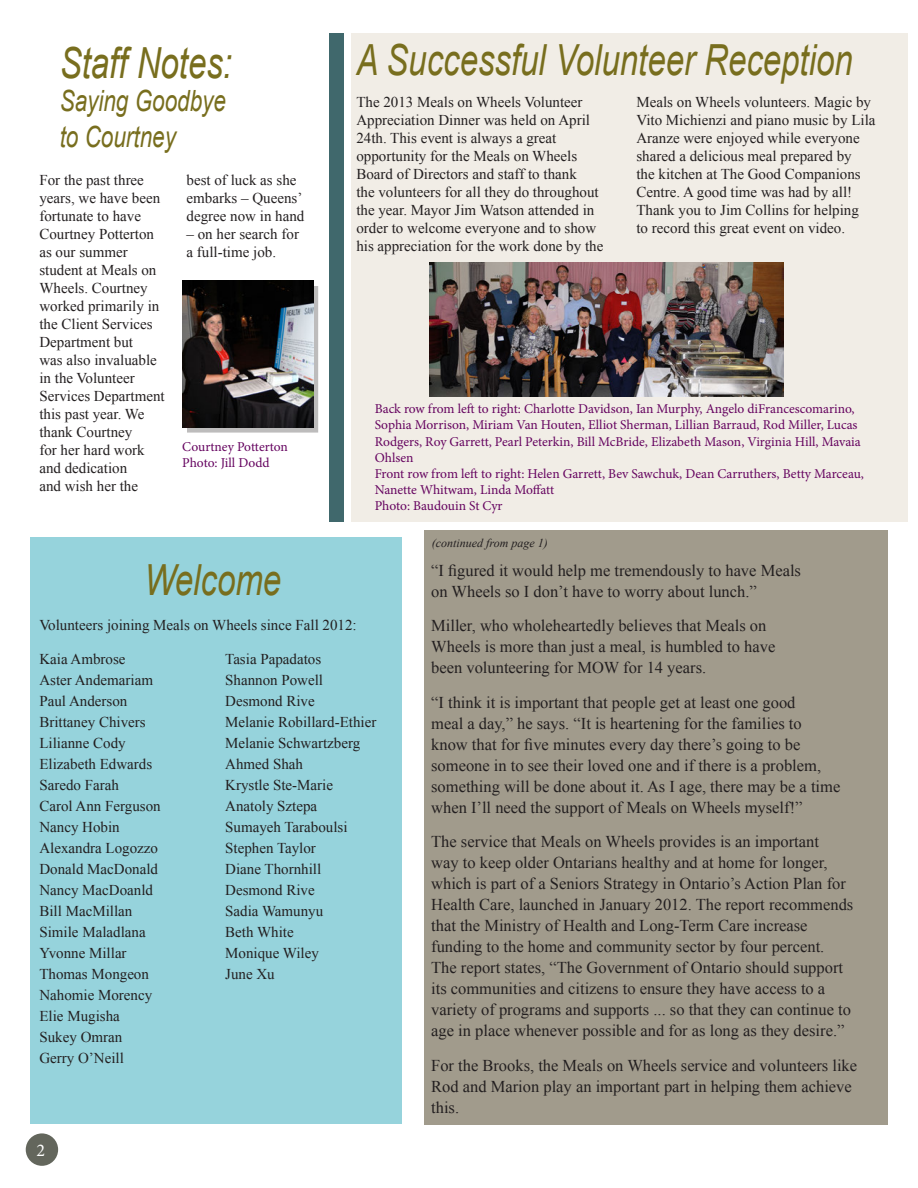
<style>
.page{position:relative;width:918px;height:1188px;background:#fff}
.page>*{position:absolute;margin:0;border:0;box-sizing:border-box;transform-origin:0 0}
.t1{font:italic 42.9px "Arial";color:#786e1e;scale:.77 1}
.t2{font:italic 29.25px/36px "Arial";color:#786e1e;scale:.77 1}
.t3{font:18px "Minion Pro";color:#fff}
.t4{font:16.5px/21px "Times New Roman";color:#231f20}
.t5{font:15px/18px "Times New Roman";color:#231f20}
.t6{font:13.5px/16.2px "Minion Pro";color:#65035f}
.t7{font:italic 12px "Times New Roman";color:#231f20}
</style>
<div class="page">
<hr style="left:917px;top:33px;width:1px;height:661px;background:#96d3dc">
<div style="left:424px;top:530px;width:464px;height:594px;background:#a19b8c"></div>
<div style="left:351px;top:33px;width:556px;height:489px;background:#f1ede6"></div>
<div style="left:30px;top:537px;width:372px;height:587px;background:#96d3dc"></div>
<div style="left:187px;top:286px;width:131px;height:147px;background:#231f20;opacity:.3"></div>
<img style="left:182px;top:281px;width:131px;height:147px">
<div style="left:329px;top:33px;width:14px;height:489px;background:#40686c"></div>
<img style="left:430px;top:262px;width:353px;height:134px">
<div style="left:26px;top:1133px;width:32px;height:33px;background:#63665c;border-radius:50%"></div>
<h1 class="t1" style="left:60px;top:35px;width:225px">Staff Notes:</h1>
<h2 class="t2" style="left:60px;top:83px;width:218px">Saying Goodbye to Courtney</h2>
<p class="t5" style="left:39px;top:171px;width:127px">For the past three years, we have been fortunate to have<br>Courtney Potterton as our summer student at Meals on<br>Wheels. Courtney worked primarily in the Client Services<br>Department but<br>was also invaluable in the Volunteer<br>Services Department this past year. We thank Courtney<br>for her hard work and dedication<br>and wish her the</p>
<p class="t5" style="left:187px;top:171px;width:119px">best of luck as she embarks – Queens’ degree now in hand</p>
<p class="t5" style="left:187px;top:225px;width:114px">– on her search for a full-time job.</p>
<p class="t6" style="left:182px;top:438px;width:107px">Courtney Potterton<br>Photo: Jill Dodd</p>
<h1 class="t1" style="left:356px;top:32px;width:646px">A Successful Volunteer Reception</h1>
<p class="t5" style="left:356px;top:92px;width:249px">The 2013 Meals on Wheels Volunteer Appreciation Dinner was held on April 24th. This event is always a great opportunity for the Meals on Wheels Board of Directors and staff to thank<br>the volunteers for all they do throughout the year. Mayor Jim Watson attended in order to welcome everyone and to show his appreciation for the work done by the</p>
<p class="t5" style="left:636px;top:92px;width:241px">Meals on Wheels volunteers. Magic by Vito Michienzi and piano music by Lila Aranze were enjoyed while everyone shared a delicious meal prepared by<br>the kitchen at The Good Companions Centre. A good time was had by all!<br>Thank you to Jim Collins for helping<br>to record this great event on video.</p>
<p class="t6" style="left:375px;top:401px;width:491px">Back row from left to right: Charlotte Davidson, Ian Murphy, Angelo diFrancescomarino, Sophia Morrison, Miriam Van Houten, Elliot Sherman, Lillian Barraud, Rod Miller, Lucas Rodgers, Roy Garrett, Pearl Peterkin, Bill McBride, Elizabeth Mason, Virginia Hill, Mavaia Ohlsen<br>Front row from left to right: Helen Garrett, Bev Sawchuk, Dean Carruthers, Betty Marceau, Nanette Whitwam, Linda Moffatt<br>Photo: Baudouin St Cyr</p>
<p class="t7" style="left:432px;top:534px;width:117px">(continued from page 1)</p>
<h1 class="t1" style="left:144px;top:553px;width:179px">Welcome</h1>
<p class="t5" style="left:39px;top:616px;width:319px">Volunteers joining Meals on Wheels since Fall 2012:</p>
<p class="t5" style="left:39px;top:649px;width:123px;line-height:21px">Kaia Ambrose<br>Aster Andemariam<br>Paul Anderson<br>Brittaney Chivers<br>Lilianne Cody<br>Elizabeth Edwards<br>Saredo Farah<br>Carol Ann Ferguson<br>Nancy Hobin<br>Alexandra Logozzo<br>Donald MacDonald<br>Nancy MacDoanld<br>Bill MacMillan<br>Simile Maladlana<br>Yvonne Millar<br>Thomas Mongeon<br>Nahomie Morency<br>Elie Mugisha<br>Sukey Omran<br>Gerry O’Neill</p>
<p class="t5" style="left:225px;top:649px;width:153px;line-height:21px">Tasia Papadatos<br>Shannon Powell<br>Desmond Rive<br>Melanie Robillard-Ethier<br>Melanie Schwartzberg<br>Ahmed Shah<br>Krystle Ste-Marie<br>Anatoly Sztepa<br>Sumayeh Taraboulsi<br>Stephen Taylor<br>Diane Thornhill<br>Desmond Rive<br>Sadia Wamunyu<br>Beth White<br>Monique Wiley<br>June Xu</p>
<p class="t3" style="left:36px;top:1138px;width:10px">2</p>
<p class="t4" style="left:431px;top:560px;width:371px">“I figured it would help me tremendously to have Meals on Wheels so I don’t have to worry about lunch.”</p>
<p class="t4" style="left:431px;top:615px;width:346px">Miller, who wholeheartedly believes that Meals on<br>Wheels is more than just a meal, is humbled to have been volunteering for MOW for 14 years.</p>
<p class="t4" style="left:431px;top:692px;width:411px">“I think it is important that people get at least one good<br>meal a day,” he says. “It is heartening for the families to know that for five minutes every day there’s going to be someone in to see their loved one and if there is a problem, something will be done about it. As I age, there may be a time when I’ll need the support of Meals on Wheels myself!”</p>
<p class="t4" style="left:431px;top:831px;width:424px">The service that Meals on Wheels provides is an important<br>way to keep older Ontarians healthy and at home for longer, which is part of a Seniors Strategy in Ontario’s Action Plan for Health Care, launched in January 2012. The report recommends that the Ministry of Health and Long-Term Care increase funding to the home and community sector by four percent.<br>The report states, “The Government of Ontario should support its communities and citizens to ensure they have access to a variety of programs and supports ... so that they can continue to age in place whenever possible and for as long as they desire.”</p>
<p class="t4" style="left:431px;top:1055px;width:428px">For the Brooks, the Meals on Wheels service and volunteers like<br>Rod and Marion play an important part in helping them achieve this.</p>
</div>
